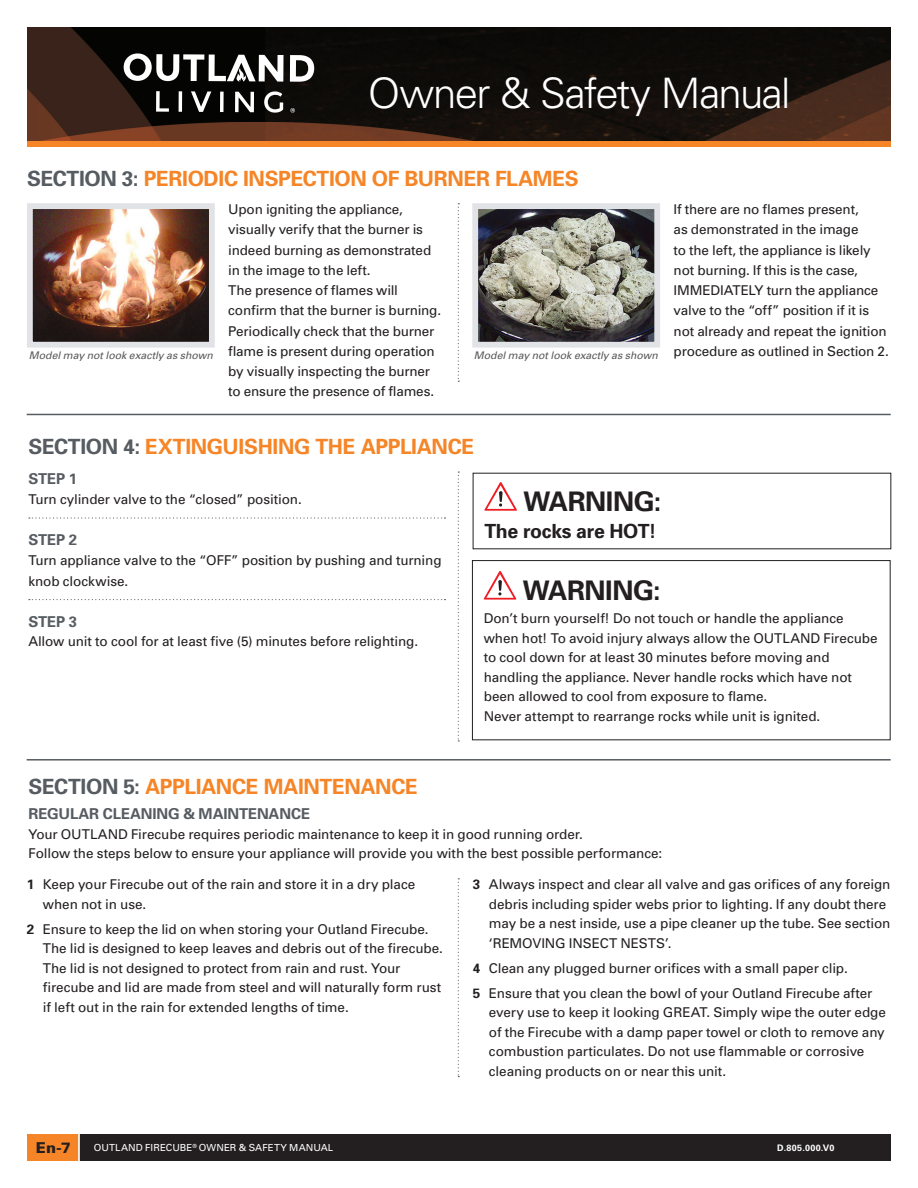
<style>
.page{position:relative;width:918px;height:1188px;background:#fff}
.page>*{position:absolute;margin:0;border:0;box-sizing:border-box;transform-origin:0 0}
.t1{font:300 42px "Univers";letter-spacing:-.04em;color:#fff}
.t2{font:700 27px "Univers";letter-spacing:-.015em;color:#231f20}
.t3{font:700 21px "Univers";letter-spacing:-.015em;color:#f58527}
.t4{font:700 19.5px "Univers";letter-spacing:-.02em;color:#231f20}
.t5{font:700 15px "Univers";letter-spacing:-.005em;color:#565c61}
.t6{font:900 15px "Univers";color:#231f20}
.t7{font:13.5px/20.2px "Univers";letter-spacing:-.01em;color:#231f20}
.t8{font:italic 10.5px "Univers";color:#57585a}
.t9{font:9.75px "Univers";letter-spacing:.01em;color:#fff}
.t10{font:700 9px "Univers";letter-spacing:.04em;color:#fff}
.s1{color:#565c61}
.s2{font-weight:700}
</style>
<div class="page">
<img style="left:27px;top:27px;width:864px;height:115px">
<div style="left:27px;top:142px;width:864px;height:5px;background:#f58527"></div>
<div style="left:27px;top:1134px;width:864px;height:27px;background:#231f20"></div>
<div style="left:27px;top:1134px;width:53px;height:27px;background:#f58527"></div>
<hr style="left:78px;top:1133px;width:2px;height:30px;background:#fff">
<svg style="left:290px;top:55px;width:24px;height:27px"></svg>
<svg style="left:124px;top:53px;width:160px;height:29px"></svg>
<svg style="left:156px;top:91px;width:13px;height:21px"></svg>
<hr style="left:179px;top:91px;width:3px;height:21px;background:#fff">
<svg style="left:191px;top:91px;width:20px;height:21px"></svg>
<svg style="left:220px;top:92px;width:4px;height:20px"></svg>
<svg style="left:235px;top:92px;width:19px;height:20px"></svg>
<svg style="left:264px;top:91px;width:19px;height:22px"></svg>
<svg style="left:290px;top:108px;width:5px;height:5px"></svg>
<hr style="left:27px;top:414px;width:864px;height:1px;background:#565c61">
<img style="left:27px;top:203px;width:188px;height:145px">
<img style="left:472px;top:203px;width:188px;height:145px">
<svg style="left:458px;top:203px;width:1px;height:179px"></svg>
<hr style="left:27px;top:759px;width:864px;height:2px;background:#565c61">
<svg style="left:458px;top:472px;width:1px;height:270px"></svg>
<svg style="left:458px;top:878px;width:1px;height:199px"></svg>
<svg style="left:29px;top:517px;width:416px;height:2px"></svg>
<svg style="left:29px;top:599px;width:416px;height:1px"></svg>
<svg style="left:484px;top:482px;width:33px;height:29px"></svg>
<div style="left:472px;top:560px;width:419px;height:180px;border:1px solid #231f20"></div>
<svg style="left:484px;top:571px;width:32px;height:29px"></svg>
<h1 class="t1" style="left:368px;top:68px;width:424px">Owner &amp; Safety Manual</h1>
<h3 class="t3" style="left:27px;top:165px;width:553px"><span class="s1">SECTION 3:</span> PERIODIC INSPECTION OF BURNER FLAMES</h3>
<p class="t7" style="left:228px;top:199px;width:214px">Upon igniting the appliance, visually verify that the burner is indeed burning as demonstrated in the image to the left.<br>The presence of flames will confirm that the burner is burning.<br>Periodically check that the burner flame is present during operation by visually inspecting the burner to ensure the presence of flames.</p>
<p class="t8" style="left:29px;top:349px;width:186px">Model may not look exactly as shown</p>
<p class="t8" style="left:474px;top:349px;width:186px">Model may not look exactly as shown</p>
<p class="t7" style="left:674px;top:199px;width:217px">If there are no flames present,<br>as demonstrated in the image<br>to the left, the appliance is likely not burning. If this is the case,<br>IMMEDIATELY turn the appliance valve to the “off” position if it is not already and repeat the ignition procedure as outlined in Section 2.</p>
<h3 class="t3" style="left:28px;top:433px;width:448px"><span class="s1">SECTION 4:</span> EXTINGUISHING THE APPLIANCE</h3>
<p class="t5" style="left:28px;top:469px;width:50px">STEP 1</p>
<p class="t7" style="left:28px;top:489px;width:275px">Turn cylinder valve to the “closed” position.</p>
<p class="t5" style="left:28px;top:530px;width:50px">STEP 2</p>
<p class="t7" style="left:28px;top:550px;width:415px">Turn appliance valve to the “OFF” position by pushing and turning knob clockwise.</p>
<p class="t5" style="left:28px;top:612px;width:50px">STEP 3</p>
<p class="t7" style="left:28px;top:631px;width:391px">Allow unit to cool for at least five (5) minutes before relighting.</p>
<h2 class="t2" style="left:523px;top:484px;width:139px">WARNING:</h2>
<h3 class="t4" style="left:484px;top:518px;width:173px">The rocks are HOT!</h3>
<h2 class="t2" style="left:523px;top:573px;width:139px">WARNING:</h2>
<p class="t7" style="left:484px;top:609px;width:395px;line-height:19.5px">Don’t burn yourself! Do not touch or handle the appliance when hot! To avoid injury always allow the OUTLAND Firecube to cool down for at least 30 minutes before moving and handling the appliance. Never handle rocks which have not been allowed to cool from exposure to flame.<br>Never attempt to rearrange rocks while unit is ignited.</p>
<h3 class="t3" style="left:28px;top:773px;width:391px"><span class="s1">SECTION 5:</span> APPLIANCE MAINTENANCE</h3>
<p class="t5" style="left:28px;top:804px;width:283px">REGULAR CLEANING &amp; MAINTENANCE</p>
<p class="t7" style="left:28px;top:824px;width:635px;line-height:19.5px">Your OUTLAND Firecube requires periodic maintenance to keep it in good running order.<br>Follow the steps below to ensure your appliance will provide you with the best possible performance:</p>
<p class="t7" style="left:43px;top:875px;width:374px;line-height:19.5px;text-indent:-16px"><span class="s2">1</span> Keep your Firecube out of the rain and store it in a dry place when not in use.</p>
<p class="t7" style="left:43px;top:919px;width:402px;line-height:19.5px;text-indent:-16px"><span class="s2">2</span> Ensure to keep the lid on when storing your Outland Firecube.<br>The lid is designed to keep leaves and debris out of the firecube.<br>The lid is not designed to protect from rain and rust. Your firecube and lid are made from steel and will naturally form rust if left out in the rain for extended lengths of time.</p>
<p class="t7" style="left:489px;top:875px;width:403px;line-height:19.5px;text-indent:-16px"><span class="s2">3</span> Always inspect and clear all valve and gas orifices of any foreign debris including spider webs prior to lighting. If any doubt there may be a nest inside, use a pipe cleaner up the tube. See section ‘REMOVING INSECT NESTS’.</p>
<p class="t7" style="left:473px;top:955px;width:401px;line-height:24.9px"><span class="s2">4</span> Clean any plugged burner orifices with a small paper clip.<br><span class="s2">5</span> Ensure that you clean the bowl of your Outland Firecube after</p>
<p class="t7" style="left:489px;top:1002px;width:399px;line-height:19.5px">every use to keep it looking GREAT. Simply wipe the outer edge of the Firecube with a damp paper towel or cloth to remove any combustion particulates. Do not use flammable or corrosive cleaning products on or near this unit.</p>
<p class="t6" style="left:36px;top:1139px;width:36px">En-7</p>
<p class="t9" style="left:94px;top:1142px;width:241px">OUTLAND FIRECUBE<sup>®</sup> OWNER &amp; SAFETY MANUAL</p>
<p class="t10" style="left:777px;top:1142px;width:59px">D.805.000.V0</p>
</div>
